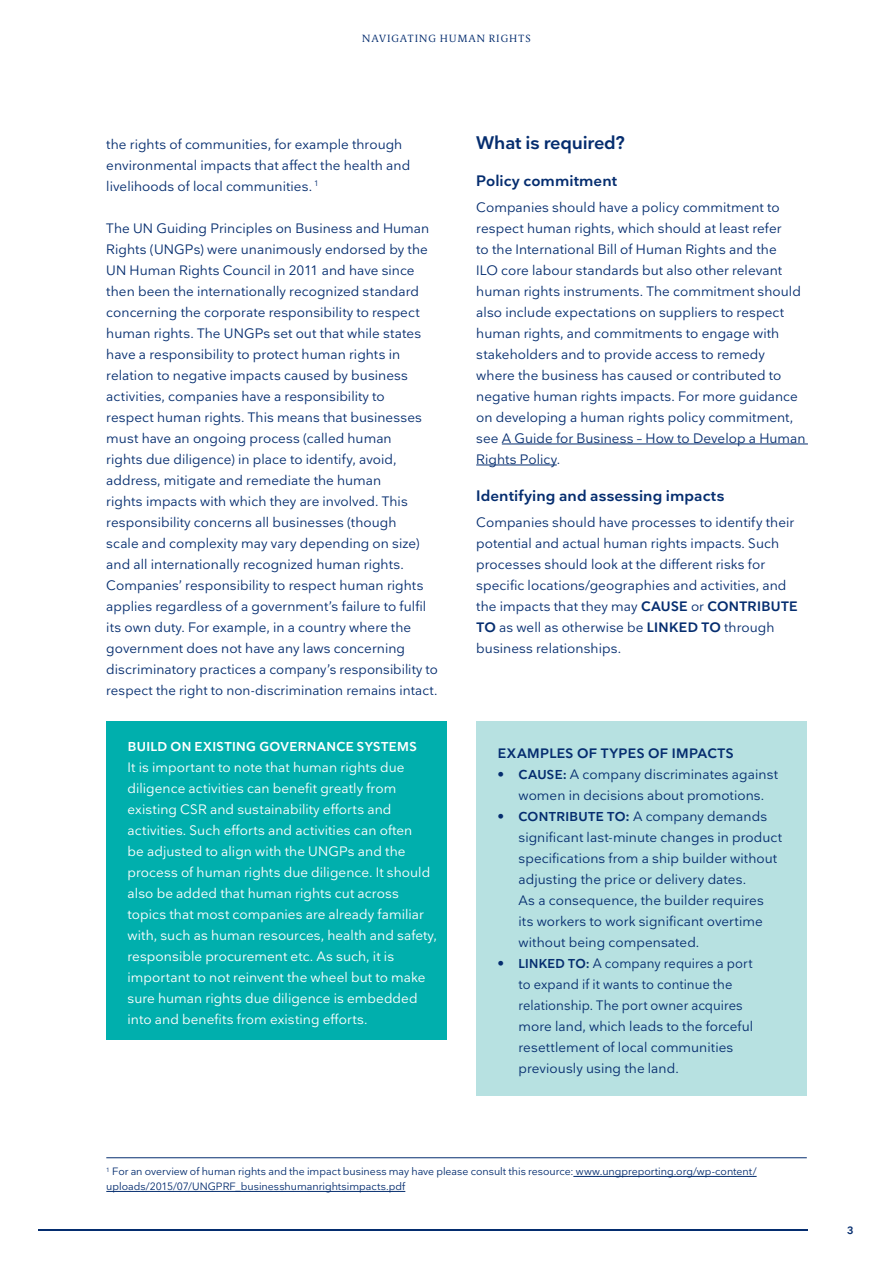
<style>
.page{position:relative;width:893px;height:1263px;background:#fff}
.page>*{position:absolute;margin:0;border:0;box-sizing:border-box;transform-origin:0 0}
.Underrubrik{font:600 18px "Nationale";letter-spacing:-.01em;color:#052d6f}
.Mellemrubrik{font:600 15px "Nationale";letter-spacing:.005em;color:#052d6f}
.Brødtekst{font:13.5px/21px "Nationale";letter-spacing:.005em;color:#052d6f}
.tekstboks{font:13.5px/21px "Nationale";letter-spacing:.005em;color:#fff}
.Brødtekst_indryk{font:13.5px/21px "Nationale";letter-spacing:.005em;color:#052d6f}
.Brødtekst-2{font:600 13.5px "Nationale";letter-spacing:.03em;color:#052d6f}
.tekstboks-2{font:600 12.75px "Nationale";letter-spacing:.03em;color:#fff}
.Billedtekst{font:10.5px/15px "Nationale";color:#052d6f}
.t1{font:300 10.5px "Berlingske Serif Text";letter-spacing:.085em;color:#052d6f}
.t2{font:600 10.5px "Nationale";color:#052d6f}
.s1{font-weight:600}
.s2{font-weight:600;font-size:12.75px}
</style>
<div class="page">
<hr style="left:38px;top:1229px;width:770px;height:2px;background:#052d6f">
<div style="left:106px;top:722px;width:340px;height:318px;background:#00afad"></div>
<hr style="left:502px;top:444px;width:306px;height:1px;background:#052d6f">
<hr style="left:476px;top:465px;width:81px;height:1px;background:#052d6f">
<hr style="left:573px;top:1176px;width:184px;height:1px;background:#052d6f">
<hr style="left:106px;top:1191px;width:299px;height:1px;background:#052d6f">
<hr style="left:106px;top:1157px;width:701px;height:1px;background:#052d6f">
<div style="left:476px;top:722px;width:331px;height:374px;background:#b7e1e1"></div>
<p class="t1" style="left:362px;top:31px;width:170px">NAVIGATING HUMAN RIGHTS</p>
<p class="Brødtekst" style="left:106px;top:133px;width:305px">the rights of communities, for example through environmental impacts that affect the health and livelihoods of local communities. <sup>1</sup></p>
<p class="Brødtekst" style="left:106px;top:217px;width:333px">The UN Guiding Principles on Business and Human Rights (UNGPs) were unanimously endorsed by the UN Human Rights Council in 2011 and have since then been the internationally recognized standard concerning the corporate responsibility to respect human rights. The UNGPs set out that while states have a responsibility to protect human rights in relation to negative impacts caused by business activities, companies have a responsibility to<br>respect human rights. This means that businesses must have an ongoing process (called human<br>rights due diligence) in place to identify, avoid, address, mitigate and remediate the human<br>rights impacts with which they are involved. This responsibility concerns all businesses (though<br>scale and complexity may vary depending on size) and all internationally recognized human rights.<br>Companies’ responsibility to respect human rights applies regardless of a government’s failure to fulfil its own duty. For example, in a country where the government does not have any laws concerning discriminatory practices a company’s responsibility to respect the right to non-discrimination remains intact.</p>
<p class="tekstboks-2" style="left:128px;top:738px;width:291px">BUILD ON EXISTING GOVERNANCE SYSTEMS</p>
<p class="tekstboks" style="left:128px;top:756px;width:311px">It is important to note that human rights due diligence activities can benefit greatly from existing CSR and sustainability efforts and activities. Such efforts and activities can often<br>be adjusted to align with the UNGPs and the process of human rights due diligence. It should also be added that human rights cut across topics that most companies are already familiar with, such as human resources, health and safety, responsible procurement etc. As such, it is important to not reinvent the wheel but to make sure human rights due diligence is embedded into and benefits from existing efforts.</p>
<p class="Underrubrik" style="left:476px;top:131px;width:150px">What is required?</p>
<p class="Mellemrubrik" style="left:476px;top:171px;width:142px">Policy commitment</p>
<p class="Brødtekst" style="left:476px;top:196px;width:331px">Companies should have a policy commitment to respect human rights, which should at least refer<br>to the International Bill of Human Rights and the<br>ILO core labour standards but also other relevant human rights instruments. The commitment should also include expectations on suppliers to respect human rights, and commitments to engage with stakeholders and to provide access to remedy where the business has caused or contributed to negative human rights impacts. For more guidance on developing a human rights policy commitment, see A Guide for Business – How to Develop a Human Rights Policy.</p>
<p class="Mellemrubrik" style="left:476px;top:486px;width:250px">Identifying and assessing impacts</p>
<p class="Brødtekst" style="left:476px;top:511px;width:323px">Companies should have processes to identify their potential and actual human rights impacts. Such processes should look at the different risks for specific locations/geographies and activities, and the impacts that they may <span class="s1">CAUSE</span> or <span class="s1">CONTRIBUTE TO</span> as well as otherwise be <span class="s1">LINKED TO</span> through business relationships.</p>
<p class="Brødtekst-2" style="left:498px;top:744px;width:238px">EXAMPLES OF TYPES OF IMPACTS</p>
<p class="Brødtekst_indryk" style="left:497px;top:763px;width:282px;text-align:center">• <span class="s2">CAUSE:</span> A company discriminates against women in decisions about promotions.</p>
<p class="Brødtekst_indryk" style="left:518px;top:805px;width:265px;text-indent:-21px">• <span class="s2">CONTRIBUTE TO</span><span class="s1">:</span> A company demands significant last-minute changes in product specifications from a ship builder without adjusting the price or delivery dates.<br>As a consequence, the builder requires<br>its workers to work significant overtime without being compensated.</p>
<p class="Brødtekst_indryk" style="left:518px;top:952px;width:236px;text-indent:-21px">• <span class="s2">LINKED TO:</span> A company requires a port to expand if it wants to continue the relationship. The port owner acquires more land, which leads to the forceful resettlement of local communities previously using the land.</p>
<p class="Billedtekst" style="left:106px;top:1164px;width:652px"><sup>1</sup> For an overview of human rights and the impact business may have please consult this resource: www.ungpreporting.org/wp-content/ uploads/2015/07/UNGPRF_businesshumanrightsimpacts.pdf</p>
<p class="t2" style="left:847px;top:1223px;width:8px">3</p>
</div>
